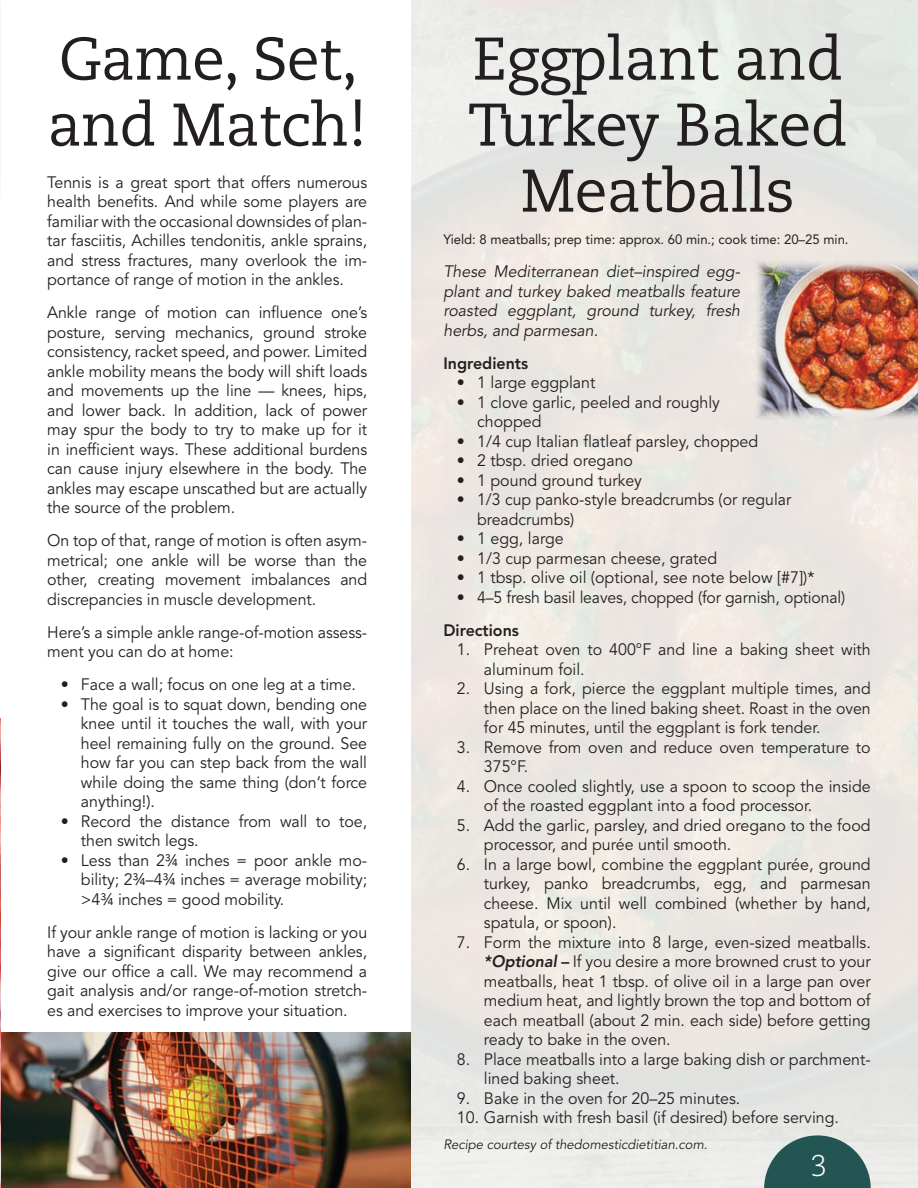
<style>
.page{position:relative;width:918px;height:1188px;background:#fff}
.page>*{position:absolute;margin:0;border:0;box-sizing:border-box;transform-origin:0 0}
.t1{font:60px/66px "Caecilia LT Std";letter-spacing:-.01em;color:#231f20;text-align:center}
.t2{font:300 30px "Caecilia LT Std";color:#fff}
.t3{font:16.5px/19.5px "Avenir LT Std";color:#231f20}
.t4{font:16.5px/19.5px "Avenir LT Std";color:#231f20;scale:.96 1}
.t5{font:italic 16.5px/19.5px "Avenir LT Std";color:#231f20;text-align:justify}
.t6{font:800 16.5px "Avenir LT Std";color:#231f20}
.t7{font:13.5px "Avenir LT Std";color:#231f20}
.t8{font:italic 13.5px "Avenir LT Std";color:#231f20}
.s1{font-weight:800;font-style:italic}
</style>
<div class="page">
<img style="left:1px;top:1032px;width:411px;height:156px">
<img style="left:0;top:718px;width:1px;height:470px">
<svg style="left:764px;top:1135px;width:107px;height:53px;background:#4f7773"></svg>
<img style="left:754px;top:259px;width:164px;height:162px">
<h1 class="t1" style="left:48px;top:27px;width:321px;text-align:left">Game, Set, and Match!</h1>
<p class="t3" style="left:47px;top:173px;width:321px;text-align:justify">Tennis is a great sport that offers numerous health benefits. And while some players are familiar with the occasional downsides of plan&shy;tar fasciitis, Achilles tendonitis, ankle sprains, and stress fractures, many overlook the im&shy;portance of range of motion in the ankles.</p>
<p class="t3" style="left:47px;top:303px;width:321px;text-align:justify">Ankle range of motion can influence one’s posture, serving mechanics, ground stroke consistency, racket speed, and power. Limited ankle mobility means the body will shift loads and movements up the line — knees, hips, and lower back. In addition, lack of power may spur the body to try to make up for it in inefficient ways. These additional burdens can cause injury elsewhere in the body. The ankles may escape unscathed but are actually the source of the problem.</p>
<p class="t3" style="left:47px;top:531px;width:321px;text-align:justify">On top of that, range of motion is often asym&shy;metrical; one ankle will be worse than the other, creating movement imbalances and discrepancies in muscle development.</p>
<p class="t3" style="left:47px;top:623px;width:321px">Here’s a simple ankle range-of-motion assess&shy;ment you can do at home:</p>
<p class="t3" style="left:61px;top:675px;width:297px">• Face a wall; focus on one leg at a time.</p>
<p class="t3" style="left:81px;top:695px;width:288px;text-align:justify;text-indent:-20px">• The goal is to squat down, bending one knee until it touches the wall, with your heel remaining fully on the ground. See how far you can step back from the wall while doing the same thing (don’t force anything!).</p>
<p class="t3" style="left:81px;top:812px;width:288px;text-indent:-20px">• Record the distance from wall to toe, then switch legs.</p>
<p class="t3" style="left:81px;top:851px;width:288px;text-align:justify;text-indent:-20px">• Less than 2¾ inches = poor ankle mo&shy;bility; 2¾–4¾ inches = average mobility; &gt;4¾ inches = good mobility.</p>
<p class="t3" style="left:47px;top:923px;width:322px;text-align:justify">If your ankle range of motion is lacking or you have a significant disparity between ankles, give our office a call. We may recommend a gait analysis and/or range-of-motion stretch&shy;es and exercises to improve your situation.</p>
<h1 class="t1" style="left:468px;top:27px;width:381px">Eggplant and<br>Turkey Baked<br>Meatballs</h1>
<p class="t7" style="left:443px;top:232px;width:407px">Yield: 8 meatballs; prep time: approx. 60 min.; cook time: 20–25 min.</p>
<p class="t5" style="left:443px;top:262px;width:298px">These Mediterranean diet–inspired egg&shy;plant and turkey baked meatballs feature roasted eggplant, ground turkey, fresh herbs, and parmesan.</p>
<p class="t6" style="left:443px;top:353px;width:86px">Ingredients</p>
<p class="t3" style="left:457px;top:373px;width:140px">• 1 large eggplant</p>
<p class="t3" style="left:477px;top:393px;width:244px;text-indent:-20px">• 1 clove garlic, peeled and roughly chopped</p>
<p class="t3" style="left:457px;top:432px;width:303px">• 1/4 cup Italian flatleaf parsley, chopped</p>
<p class="t3" style="left:457px;top:451px;width:178px">• 2 tbsp. dried oregano</p>
<p class="t3" style="left:457px;top:471px;width:187px">• 1 pound ground turkey</p>
<p class="t4" style="left:477px;top:490px;width:329px;text-indent:-20px">• 1/3 cup panko-style breadcrumbs (or regular breadcrumbs)</p>
<p class="t3" style="left:457px;top:529px;width:108px">• 1 egg, large</p>
<p class="t3" style="left:457px;top:549px;width:262px">• 1/3 cup parmesan cheese, grated</p>
<p class="t3" style="left:457px;top:568px;width:359px">• 1 tbsp. olive oil (optional, see note below [#7])*</p>
<p class="t4" style="left:457px;top:588px;width:406px">• 4–5 fresh basil leaves, chopped (for garnish, optional)</p>
<p class="t6" style="left:443px;top:620px;width:77px">Directions</p>
<p class="t3" style="left:484px;top:640px;width:388px;text-indent:-27px">1. Preheat oven to 400°F and line a baking sheet with aluminum foil.</p>
<p class="t4" style="left:484px;top:679px;width:404px;text-align:justify;text-indent:-27px">2. Using a fork, pierce the eggplant multiple times, and then place on the lined baking sheet. Roast in the oven for 45 minutes, until the eggplant is fork tender.</p>
<p class="t3" style="left:484px;top:738px;width:388px;text-indent:-27px">3. Remove from oven and reduce oven temperature to<br>375°F.</p>
<p class="t3" style="left:484px;top:777px;width:388px;text-indent:-27px">4. Once cooled slightly, use a spoon to scoop the inside of the roasted eggplant into a food processor.</p>
<p class="t3" style="left:484px;top:816px;width:388px;text-indent:-27px">5. Add the garlic, parsley, and dried oregano to the food processor, and purée until smooth.</p>
<p class="t3" style="left:484px;top:855px;width:388px;text-align:justify;text-indent:-27px">6. In a large bowl, combine the eggplant purée, ground turkey, panko breadcrumbs, egg, and parmesan cheese. Mix until well combined (whether by hand, spatula, or spoon).</p>
<p class="t3" style="left:484px;top:933px;width:388px;text-align:justify;text-indent:-27px">7. Form the mixture into 8 large, even-sized meatballs. <span class="s1">*Optional –</span> If you desire a more browned crust to your meatballs, heat 1 tbsp. of olive oil in a large pan over medium heat, and lightly brown the top and bottom of each meatball (about 2 min. each side) before getting ready to bake in the oven.</p>
<p class="t3" style="left:484px;top:1050px;width:388px;text-indent:-27px">8. Place meatballs into a large baking dish or parchment&shy;lined baking sheet.</p>
<p class="t3" style="left:457px;top:1089px;width:285px">9. Bake in the oven for 20–25 minutes.</p>
<p class="t3" style="left:457px;top:1108px;width:384px">10. Garnish with fresh basil (if desired) before serving.</p>
<p class="t8" style="left:443px;top:1137px;width:266px">Recipe courtesy of thedomesticdietitian.com.</p>
<h2 class="t2" style="left:811px;top:1149px;width:18px">3</h2>
</div>
